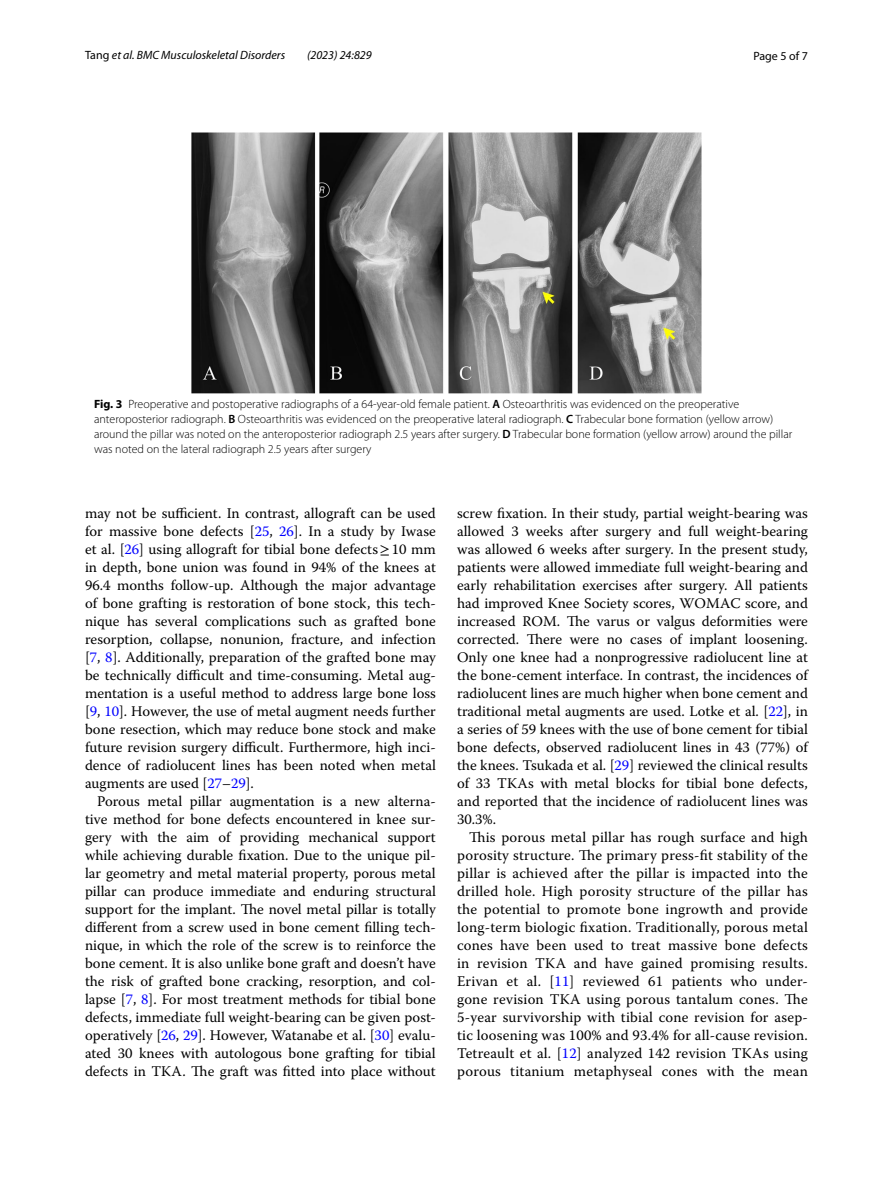
<style>
.page{position:relative;width:893px;height:1187px;background:#fff}
.page>*{position:absolute;margin:0;border:0;box-sizing:border-box;transform-origin:0 0}
.t1{font:14.7px/18px "Warnock Pro";color:#000;text-align:justify}
.t2{font:300 12px/15px "Myriad Pro";color:#000}
.t3{font:italic 12px "Myriad Pro";color:#000}
.t4{font:12px "Myriad Pro";color:#000}
.s1{font-style:normal}
.s2{font-weight:700}
.s3{font-weight:600}
.s4{color:#00f}
.s5{font-family:"STIX"}
</style>
<div class="page">
<img style="left:191px;top:133px;width:511px;height:260px">
<p class="t3" style="left:85px;top:48px;width:202px"><span class="s1">Tang</span> et al. BMC Musculoskeletal Disorders</p>
<p class="t3" style="left:307px;top:48px;width:66px">(2023) 24:829</p>
<p class="t4" style="left:753px;top:48px;width:56px">Page 5 of 7</p>
<p class="t2" style="left:94px;top:397px;width:700px"><span class="s2">Fig. 3</span> Preoperative and postoperative radiographs of a 64-year-old female patient. <span class="s3">A</span> Osteoarthritis was evidenced on the preoperative anteroposterior radiograph. <span class="s3">B</span> Osteoarthritis was evidenced on the preoperative lateral radiograph. <span class="s3">C</span> Trabecular bone formation (yellow arrow) around the pillar was noted on the anteroposterior radiograph 2.5 years after surgery. <span class="s3">D</span> Trabecular bone formation (yellow arrow) around the pillar was noted on the lateral radiograph 2.5 years after surgery</p>
<p class="t1" style="left:85px;top:503px;width:352px">may not be sufficient. In contrast, allograft can be used for massive bone defects [<span class="s4">25</span>, <span class="s4">26</span>]. In a study by Iwase et al. [<span class="s4">26</span>] using allograft for tibial bone defects<span class="s5">≥</span>10 mm in depth, bone union was found in 94% of the knees at 96.4 months follow-up. Although the major advantage of bone grafting is restoration of bone stock, this tech&shy;nique has several complications such as grafted bone resorption, collapse, nonunion, fracture, and infection [<span class="s4">7</span>, <span class="s4">8</span>]. Additionally, preparation of the grafted bone may be technically difficult and time-consuming. Metal aug&shy;mentation is a useful method to address large bone loss [<span class="s4">9</span>, <span class="s4">10</span>]. However, the use of metal augment needs further bone resection, which may reduce bone stock and make future revision surgery difficult. Furthermore, high inci&shy;dence of radiolucent lines has been noted when metal augments are used [<span class="s4">27</span>–<span class="s4">29</span>].</p>
<p class="t1" style="left:85px;top:791px;width:352px;text-indent:12px">Porous metal pillar augmentation is a new alterna&shy;tive method for bone defects encountered in knee sur&shy;gery with the aim of providing mechanical support while achieving durable fixation. Due to the unique pil&shy;lar geometry and metal material property, porous metal pillar can produce immediate and enduring structural support for the implant. The novel metal pillar is totally different from a screw used in bone cement filling tech&shy;nique, in which the role of the screw is to reinforce the bone cement. It is also unlike bone graft and doesn’t have the risk of grafted bone cracking, resorption, and col&shy;lapse [<span class="s4">7</span>, <span class="s4">8</span>]. For most treatment methods for tibial bone defects, immediate full weight-bearing can be given post&shy;operatively [<span class="s4">26</span>, <span class="s4">29</span>]. However, Watanabe et al. [<span class="s4">30</span>] evalu&shy;ated 30 knees with autologous bone grafting for tibial defects in TKA. The graft was fitted into place without</p>
<p class="t1" style="left:457px;top:503px;width:352px">screw fixation. In their study, partial weight-bearing was allowed 3 weeks after surgery and full weight-bearing was allowed 6 weeks after surgery. In the present study, patients were allowed immediate full weight-bearing and early rehabilitation exercises after surgery. All patients had improved Knee Society scores, WOMAC score, and increased ROM. The varus or valgus deformities were corrected. There were no cases of implant loosening.<br>Only one knee had a nonprogressive radiolucent line at the bone-cement interface. In contrast, the incidences of radiolucent lines are much higher when bone cement and traditional metal augments are used. Lotke et al. [<span class="s4">22</span>], in a series of 59 knees with the use of bone cement for tibial bone defects, observed radiolucent lines in 43 (77%) of the knees. Tsukada et al. [<span class="s4">29</span>] reviewed the clinical results of 33 TKAs with metal blocks for tibial bone defects, and reported that the incidence of radiolucent lines was 30.3%.</p>
<p class="t1" style="left:457px;top:827px;width:352px;text-indent:12px">This porous metal pillar has rough surface and high porosity structure. The primary press-fit stability of the pillar is achieved after the pillar is impacted into the drilled hole. High porosity structure of the pillar has the potential to promote bone ingrowth and provide long-term biologic fixation. Traditionally, porous metal cones have been used to treat massive bone defects in revision TKA and have gained promising results.<br>Erivan et al. [<span class="s4">11</span>] reviewed 61 patients who under&shy;gone revision TKA using porous tantalum cones. The 5-year survivorship with tibial cone revision for asep&shy;tic loosening was 100% and 93.4% for all-cause revision.<br>Tetreault et al. [<span class="s4">12</span>] analyzed 142 revision TKAs using porous titanium metaphyseal cones with the mean</p>
</div>
